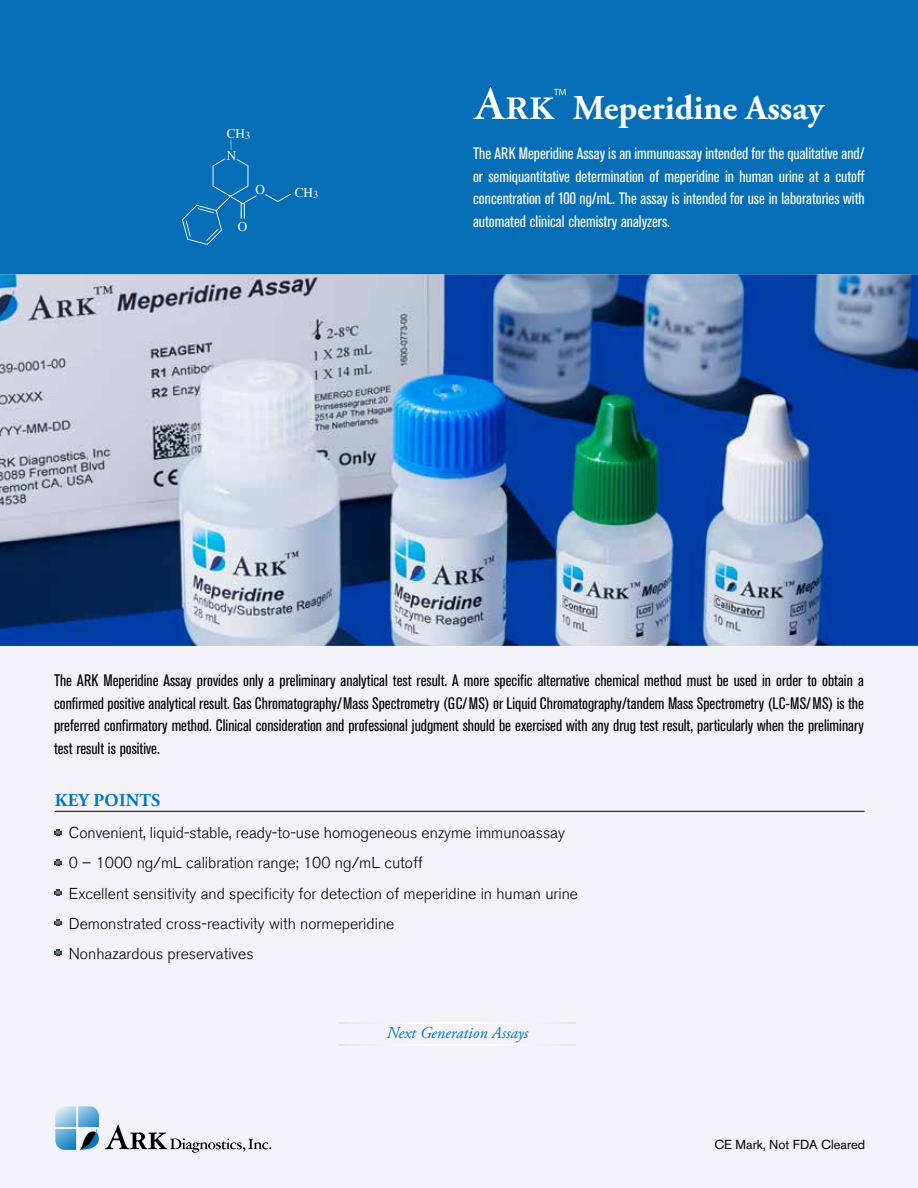
<style>
.page{position:relative;width:918px;height:1188px;background:#fff}
.page>*{position:absolute;margin:0;border:0;box-sizing:border-box;transform-origin:0 0}
.t1{font:700 34.8px "Adobe Garamond Pro";color:#fff}
.t2{font:700 18px "Adobe Garamond Pro";letter-spacing:.015em;color:#0077c0}
.t3{font:condensed 16.5px/22.5px "Akzidenz Grotesk BE";color:#000;text-align:justify}
.t4{font:condensed 16.5px/22.5px "Akzidenz Grotesk BE";color:#fff;text-align:justify}
.t5{font:italic 16.5px "Adobe Garamond Pro";color:#0077c0}
.t6{font:300 15.75px/30px "Akzidenz Grotesk BE";color:#000}
.t7{font:13.35px/22px "Times";color:#fff}
.t8{font:13.05px "Akzidenz Grotesk BE";color:#000}
</style>
<div class="page">
<div style="left:0;top:244px;width:918px;height:944px;background:#f4f3f9"></div>
<svg style="left:55px;top:1106px;width:216px;height:47px"></svg>
<svg style="left:340px;top:1044px;width:235px;height:1px"></svg>
<svg style="left:340px;top:1023px;width:235px;height:1px"></svg>
<div style="left:0;top:0;width:918px;height:274px;background:#056eb7"></div>
<svg style="left:55px;top:829px;width:6px;height:7px"></svg>
<svg style="left:55px;top:859px;width:6px;height:7px"></svg>
<svg style="left:55px;top:889px;width:6px;height:7px"></svg>
<svg style="left:55px;top:919px;width:6px;height:7px"></svg>
<svg style="left:55px;top:949px;width:6px;height:7px"></svg>
<hr style="left:55px;top:811px;width:810px;height:1px;background:#000">
<svg style="left:473px;top:87px;width:93px;height:32px"></svg>
<svg style="left:265px;top:194px;width:26px;height:8px"></svg>
<svg style="left:182px;top:159px;width:75px;height:86px"></svg>
<img style="left:0;top:274px;width:918px;height:372px">
<p class="t7" style="left:227px;top:121px;width:25px">CH<sub>3<br></sub>N</p>
<p class="t7" style="left:255px;top:177px;width:11px">O</p>
<p class="t7" style="left:238px;top:214px;width:11px">O</p>
<p class="t7" style="left:295px;top:180px;width:25px">CH<sub>3</sub></p>
<h1 class="t1" style="left:573px;top:88px;width:253px">Meperidine Assay</h1>
<p class="t4" style="left:473px;top:143px;width:393px">The ARK Meperidine Assay is an immunoassay intended for the qualitative and/ or semiquantitative determination of meperidine in human urine at a cutoff concentration of 100 ng/mL. The assay is intended for use in laboratories with automated clinical chemistry analyzers.</p>
<p class="t3" style="left:54px;top:670px;width:812px">The ARK Meperidine Assay provides only a preliminary analytical test result. A more specific alternative chemical method must be used in order to obtain a confirmed positive analytical result. Gas Chromatography/Mass Spectrometry (GC/MS) or Liquid Chromatography/tandem Mass Spectrometry (LC-MS/MS) is the preferred confirmatory method. Clinical consideration and professional judgment should be exercised with any drug test result, particularly when the preliminary test result is positive.</p>
<p class="t2" style="left:55px;top:789px;width:107px">KEY POINTS</p>
<p class="t6" style="left:69px;top:818px;width:511px">Convenient, liquid-stable, ready-to-use homogeneous enzyme immunoassay<br>0 – 1000 ng/mL calibration range; 100 ng/mL cutoff<br>Excellent sensitivity and specificity for detection of meperidine in human urine Demonstrated cross-reactivity with normeperidine<br>Nonhazardous preservatives</p>
<p class="t5" style="left:387px;top:1023px;width:143px">Next Generation Assays</p>
<p class="t8" style="left:714px;top:1137px;width:152px">CE Mark, Not FDA Cleared</p>
</div>
